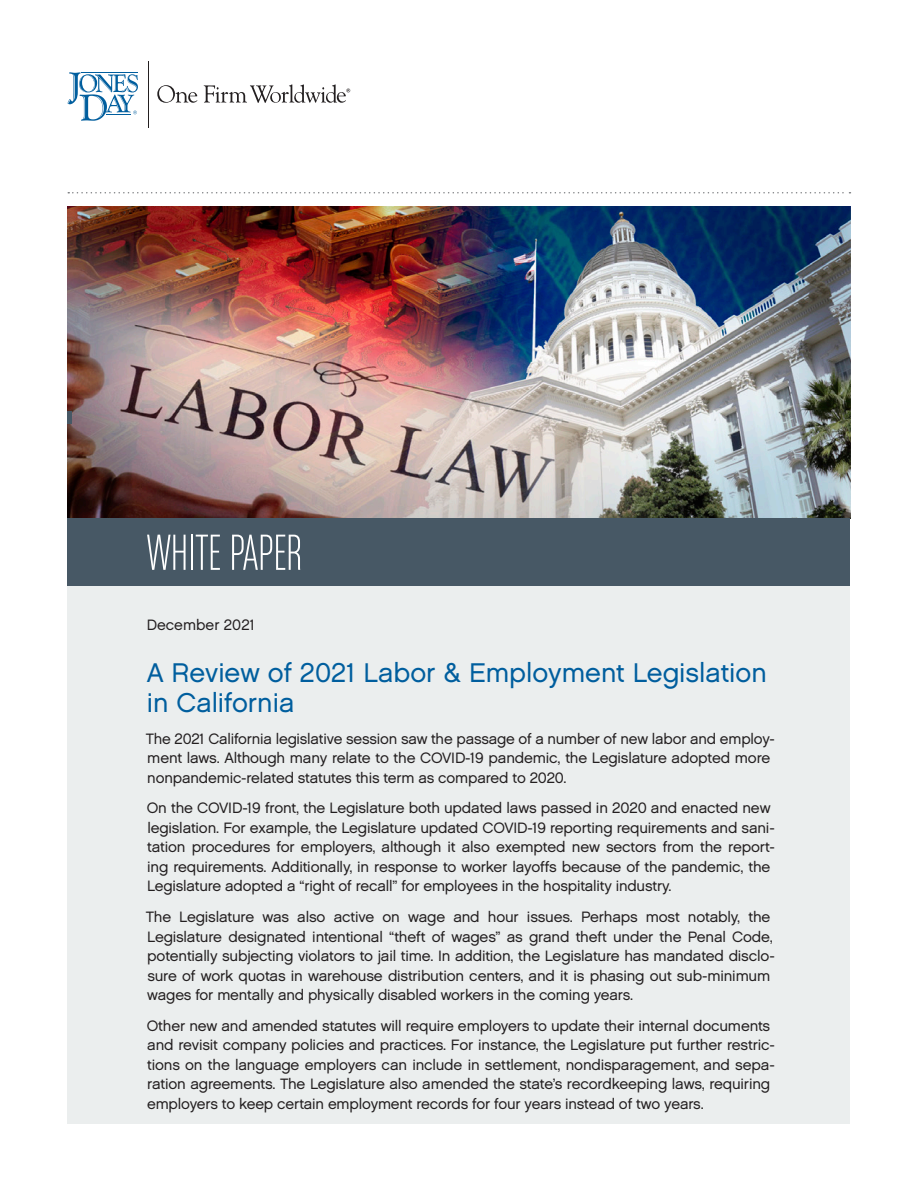
<style>
.page{position:relative;width:918px;height:1188px;background:#fff}
.page>*{position:absolute;margin:0;border:0;box-sizing:border-box;transform-origin:0 0}
.t1{font:54px "Chalet Comprime Milan Sixty";color:#fff}
.Main_Headline{font:27px/30px "Chalet London Nineteen Sixty";color:#005e9e}
.Cover_Abstract_Body{font:15px/19.5px "Chalet London Nineteen Sixty";letter-spacing:-.01em;color:#231f20}
</style>
<div class="page">
<hr style="left:148px;top:61px;width:1px;height:66px;background:#231f20">
<svg style="left:157px;top:85px;width:40px;height:18px"></svg>
<svg style="left:204px;top:84px;width:146px;height:19px"></svg>
<svg style="left:68px;top:72px;width:70px;height:49px"></svg>
<svg style="left:68px;top:192px;width:782px;height:2px"></svg>
<div style="left:68px;top:519px;width:782px;height:605px;background:#ebeeee"></div>
<img style="left:67px;top:207px;width:783px;height:312px">
<div style="left:68px;top:519px;width:782px;height:67px;background:#475865"></div>
<hr style="left:68px;top:411px;width:4px;height:12px;background:#475865">
<h1 class="t1" style="left:147px;top:523px;width:156px">WHITE PAPER</h1>
<p class="Cover_Abstract_Body" style="left:147px;top:615px;width:110px">December 2021</p>
<p class="Main_Headline" style="left:147px;top:658px;width:622px">A Review of 2021 Labor &amp; Employment Legislation in California</p>
<p class="Cover_Abstract_Body" style="left:146px;top:729px;width:631px">The 2021 California legislative session saw the passage of a number of new labor and employ&shy;ment laws. Although many relate to the COVID-19 pandemic, the Legislature adopted more nonpandemic-related statutes this term as compared to 2020.</p>
<p class="Cover_Abstract_Body" style="left:147px;top:798px;width:630px">On the COVID-19 front, the Legislature both updated laws passed in 2020 and enacted new legislation. For example, the Legislature updated COVID-19 reporting requirements and sani&shy;tation procedures for employers, although it also exempted new sectors from the report&shy;ing requirements. Additionally, in response to worker layoffs because of the pandemic, the Legislature adopted a “right of recall” for employees in the hospitality industry.</p>
<p class="Cover_Abstract_Body" style="left:146px;top:907px;width:631px">The Legislature was also active on wage and hour issues. Perhaps most notably, the Legislature designated intentional “theft of wages” as grand theft under the Penal Code, potentially subjecting violators to jail time. In addition, the Legislature has mandated disclo&shy;sure of work quotas in warehouse distribution centers, and it is phasing out sub-minimum wages for mentally and physically disabled workers in the coming years.</p>
<p class="Cover_Abstract_Body" style="left:147px;top:1016px;width:630px">Other new and amended statutes will require employers to update their internal documents and revisit company policies and practices. For instance, the Legislature put further restric&shy;tions on the language employers can include in settlement, nondisparagement, and sepa&shy;ration agreements. The Legislature also amended the state’s recordkeeping laws, requiring employers to keep certain employment records for four years instead of two years.</p>
</div>
